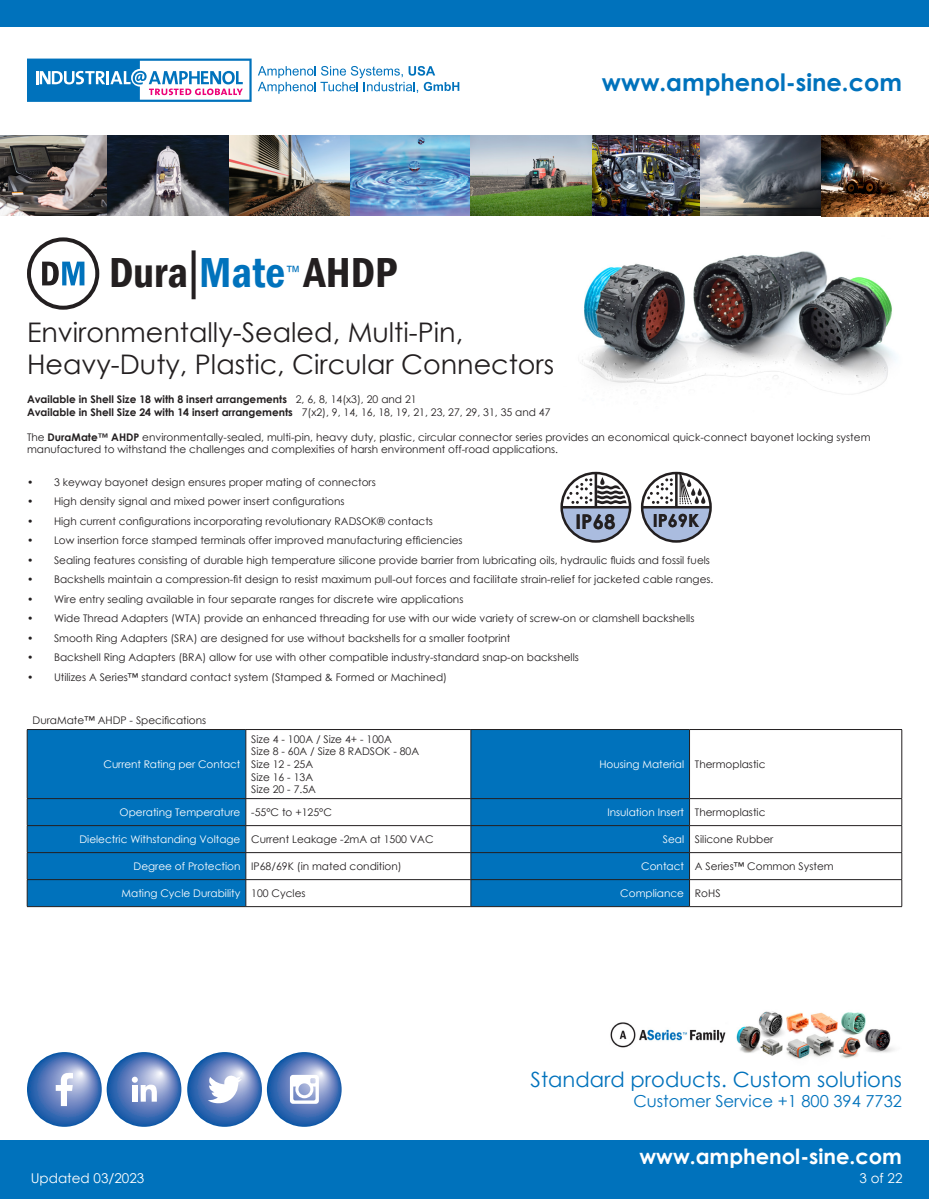
<style>
.page{position:relative;width:929px;height:1199px;background:#fff}
.page>*{position:absolute;margin:0;border:0;box-sizing:border-box;transform-origin:0 0}
.t1{font:600 condensed 43.05px "Franklin Gothic";color:#231f20}
.t2{font:27px "Century Gothic";color:#231f20}
.t3{font:700 24px "Century Gothic";color:#0072bc}
.t4{font:21px "Century Gothic";color:#0072bc}
.t5{font:700 21px "Century Gothic";color:#fff}
.t6{font:700 20.25px "Century Gothic";color:#231f20}
.t7{font:700 18px "Century Gothic";color:#231f20}
.t8{font:16.5px "Century Gothic";color:#0072bc}
.t9{font:15.6px "Arial";color:#0072bc}
.t10{font:13.5px "Century Gothic";color:#fff}
.t11{font:10.5px/12.6px "Century Gothic";color:#231f20}
.t12{font:10.5px "Century Gothic";color:#fff}
.Page_Headers_-_Even{font:700 10.5px "Century Gothic";color:#231f20}
.s1{font-family:"Corporate EBQ";font-weight:700;font-stretch:normal;font-size:48.9px}
.s2{color:#0072bc}
.s3{font-weight:400}
.s4{font-weight:700}
</style>
<div class="page">
<img style="left:0;top:135px;width:929px;height:81px">
<img style="left:610px;top:1011px;width:285px;height:48px">
<svg style="left:27px;top:1052px;width:75px;height:75px;background:#567cbc"></svg>
<svg style="left:56px;top:1072px;width:17px;height:34px"></svg>
<svg style="left:267px;top:1052px;width:75px;height:75px;background:#527aba"></svg>
<svg style="left:290px;top:1075px;width:29px;height:29px"></svg>
<svg style="left:107px;top:1052px;width:74px;height:75px;background:#547bbb"></svg>
<svg style="left:132px;top:1077px;width:25px;height:24px"></svg>
<svg style="left:187px;top:1052px;width:75px;height:75px;background:#4e78b9"></svg>
<svg style="left:207px;top:1074px;width:35px;height:31px"></svg>
<div style="left:0;top:1140px;width:929px;height:59px;background:#0072bc"></div>
<div style="left:0;top:0;width:929px;height:27px;background:#0072bc"></div>
<svg style="left:27px;top:59px;width:225px;height:43px"></svg>
<svg style="left:258px;top:66px;width:201px;height:28px"></svg>
<svg style="left:27px;top:237px;width:72px;height:73px"></svg>
<svg style="left:28px;top:730px;width:661px;height:176px;fill:#0072bc"></svg>
<hr style="left:27px;top:729px;width:219px;height:1px;background:#231f20">
<hr style="left:27px;top:730px;width:1px;height:68px;background:#231f20">
<hr style="left:246px;top:729px;width:225px;height:1px;background:#231f20">
<hr style="left:246px;top:730px;width:1px;height:68px;background:#231f20">
<hr style="left:471px;top:729px;width:218px;height:1px;background:#231f20">
<hr style="left:471px;top:730px;width:1px;height:68px;background:#231f20">
<hr style="left:689px;top:729px;width:213px;height:1px;background:#231f20">
<hr style="left:689px;top:730px;width:1px;height:68px;background:#231f20">
<hr style="left:901px;top:730px;width:1px;height:68px;background:#231f20">
<hr style="left:27px;top:798px;width:219px;height:1px;background:#231f20">
<hr style="left:246px;top:798px;width:225px;height:1px;background:#231f20">
<hr style="left:471px;top:798px;width:218px;height:1px;background:#231f20">
<hr style="left:689px;top:798px;width:213px;height:1px;background:#231f20">
<hr style="left:27px;top:825px;width:219px;height:1px;background:#231f20">
<hr style="left:246px;top:825px;width:225px;height:1px;background:#231f20">
<hr style="left:471px;top:825px;width:218px;height:1px;background:#231f20">
<hr style="left:689px;top:825px;width:213px;height:1px;background:#231f20">
<hr style="left:27px;top:852px;width:219px;height:1px;background:#231f20">
<hr style="left:246px;top:852px;width:225px;height:1px;background:#231f20">
<hr style="left:471px;top:852px;width:218px;height:1px;background:#231f20">
<hr style="left:689px;top:852px;width:213px;height:1px;background:#231f20">
<hr style="left:27px;top:879px;width:219px;height:1px;background:#231f20">
<svg style="left:27px;top:799px;width:1px;height:107px"></svg>
<hr style="left:471px;top:879px;width:218px;height:1px;background:#231f20">
<hr style="left:689px;top:879px;width:213px;height:1px;background:#231f20">
<svg style="left:689px;top:799px;width:1px;height:107px"></svg>
<svg style="left:901px;top:799px;width:1px;height:107px"></svg>
<hr style="left:27px;top:906px;width:219px;height:1px;background:#231f20">
<hr style="left:471px;top:906px;width:218px;height:1px;background:#231f20">
<hr style="left:689px;top:906px;width:213px;height:1px;background:#231f20">
<hr style="left:246px;top:879px;width:225px;height:1px;background:#231f20">
<svg style="left:246px;top:799px;width:1px;height:107px"></svg>
<svg style="left:471px;top:799px;width:1px;height:107px"></svg>
<hr style="left:246px;top:906px;width:225px;height:1px;background:#231f20">
<svg style="left:564px;top:477px;width:66px;height:65px"></svg>
<div style="left:560px;top:472px;width:71px;height:71px;border:3px solid #231f20;border-radius:50%"></div>
<hr style="left:562px;top:506px;width:68px;height:2px;background:#231f20">
<hr style="left:594px;top:473px;width:3px;height:34px;background:#231f20">
<svg style="left:642px;top:472px;width:67px;height:70px"></svg>
<div style="left:641px;top:472px;width:71px;height:71px;border:3px solid #231f20;border-radius:50%"></div>
<hr style="left:642px;top:506px;width:68px;height:2px;background:#231f20">
<hr style="left:675px;top:473px;width:2px;height:34px;background:#231f20">
<img style="left:580px;top:251px;width:316px;height:142px">
<p class="t1" style="left:109px;top:244px;width:289px">Dura<span class="s1">|</span><span class="s2">Mate</span> AHDP</p>
<p class="t9" style="left:285px;top:261px;width:17px">™</p>
<h3 class="t3" style="left:602px;top:64px;width:301px">www.amphenol-sine.com</h3>
<p class="t2" style="left:27px;top:313px;width:438px">Environmentally-Sealed, Multi-Pin,</p>
<p class="t2" style="left:27px;top:346px;width:529px">Heavy-Duty, Plastic, Circular Connectors</p>
<p class="Page_Headers_-_Even" style="left:27px;top:391px;width:391px">Available in Shell Size 18 with 8 insert arrangements <span class="s3">2, 6, 8, 14(x3), 20 and 21</span></p>
<p class="Page_Headers_-_Even" style="left:27px;top:404px;width:525px">Available in Shell Size 24 with 14 insert arrangements <span class="s3">7(x2), 9, 14, 16, 18, 19, 21, 23, 27, 29, 31, 35 and 47</span></p>
<p class="t11" style="left:27px;top:430px;width:845px">The <span class="s4">DuraMate™ AHDP</span> environmentally-sealed, multi-pin, heavy duty, plastic, circular connector series provides an economical quick-connect bayonet locking system manufactured to withstand the challenges and complexities of harsh environment off-road applications.</p>
<p class="t11" style="left:27px;top:475px;width:350px">• 3 keyway bayonet design ensures proper mating of connectors</p>
<p class="t11" style="left:27px;top:495px;width:319px">• High density signal and mixed power insert configurations</p>
<p class="t11" style="left:27px;top:514px;width:407px">• High current configurations incorporating revolutionary RADSOK® contacts</p>
<p class="t11" style="left:27px;top:534px;width:437px">• Low insertion force stamped terminals offer improved manufacturing efficiencies</p>
<p class="t11" style="left:27px;top:553px;width:684px">• Sealing features consisting of durable high temperature silicone provide barrier from lubricating oils, hydraulic fluids and fossil fuels</p>
<p class="t11" style="left:27px;top:573px;width:688px">• Backshells maintain a compression-fit design to resist maximum pull-out forces and facilitate strain-relief for jacketed cable ranges.</p>
<p class="t11" style="left:27px;top:592px;width:438px">• Wire entry sealing available in four separate ranges for discrete wire applications</p>
<p class="t11" style="left:27px;top:612px;width:669px">• Wide Thread Adapters (WTA) provide an enhanced threading for use with our wide variety of screw-on or clamshell backshells</p>
<p class="t11" style="left:27px;top:631px;width:485px">• Smooth Ring Adapters (SRA) are designed for use without backshells for a smaller footprint</p>
<p class="t11" style="left:27px;top:651px;width:553px">• Backshell Ring Adapters (BRA) allow for use with other compatible industry-standard snap-on backshells</p>
<p class="t11" style="left:27px;top:670px;width:422px">• Utilizes A Series™ standard contact system (Stamped &amp; Formed or Machined)</p>
<p class="t6" style="left:576px;top:506px;width:41px">IP68</p>
<p class="t7" style="left:653px;top:507px;width:48px">IP69K</p>
<p class="t11" style="left:33px;top:714px;width:175px">DuraMate™ AHDP - Specifications</p>
<p class="t12" style="left:104px;top:757px;width:138px">Current Rating per Contact</p>
<p class="t11" style="left:251px;top:732px;width:142px">Size 4 - 100A / Size 4+ - 100A</p>
<p class="t11" style="left:251px;top:745px;width:169px">Size 8 - 60A / Size 8 RADSOK - 80A</p>
<p class="t11" style="left:251px;top:758px;width:63px">Size 12 - 25A</p>
<p class="t11" style="left:251px;top:770px;width:63px">Size 16 - 13A</p>
<p class="t11" style="left:251px;top:783px;width:66px">Size 20 - 7.5A</p>
<p class="t12" style="left:599px;top:757px;width:86px">Housing Material</p>
<p class="t11" style="left:695px;top:758px;width:72px">Thermoplastic</p>
<p class="t12" style="left:120px;top:805px;width:122px">Operating Temperature</p>
<p class="t11" style="left:251px;top:806px;width:82px">-55°C to +125°C</p>
<p class="t12" style="left:607px;top:805px;width:78px">Insulation Insert</p>
<p class="t11" style="left:695px;top:806px;width:72px">Thermoplastic</p>
<p class="t12" style="left:79px;top:832px;width:162px">Dielectric Withstanding Voltage</p>
<p class="t11" style="left:251px;top:833px;width:184px">Current Leakage -2mA at 1500 VAC</p>
<p class="t12" style="left:663px;top:832px;width:23px">Seal</p>
<p class="t11" style="left:695px;top:833px;width:80px">Silicone Rubber</p>
<p class="t12" style="left:134px;top:859px;width:108px">Degree of Protection</p>
<p class="t11" style="left:251px;top:860px;width:152px">IP68/69K (in mated condition)</p>
<p class="t12" style="left:641px;top:859px;width:44px">Contact</p>
<p class="t11" style="left:695px;top:860px;width:140px">A Series™ Common System</p>
<p class="t12" style="left:122px;top:886px;width:120px">Mating Cycle Durability</p>
<p class="t11" style="left:251px;top:887px;width:56px">100 Cycles</p>
<p class="t12" style="left:620px;top:886px;width:65px">Compliance</p>
<p class="t11" style="left:695px;top:887px;width:27px">RoHS</p>
<h3 class="t4" style="left:531px;top:1064px;width:373px">Standard products. Custom solutions</h3>
<h3 class="t8" style="left:633px;top:1089px;width:270px">Customer Service +1 800 394 7732</h3>
<h3 class="t5" style="left:639px;top:1140px;width:264px">www.amphenol-sine.com</h3>
<p class="t10" style="left:31px;top:1168px;width:115px">Updated 03/2023</p>
<p class="t10" style="left:859px;top:1168px;width:44px">3 of 22</p>
</div>
